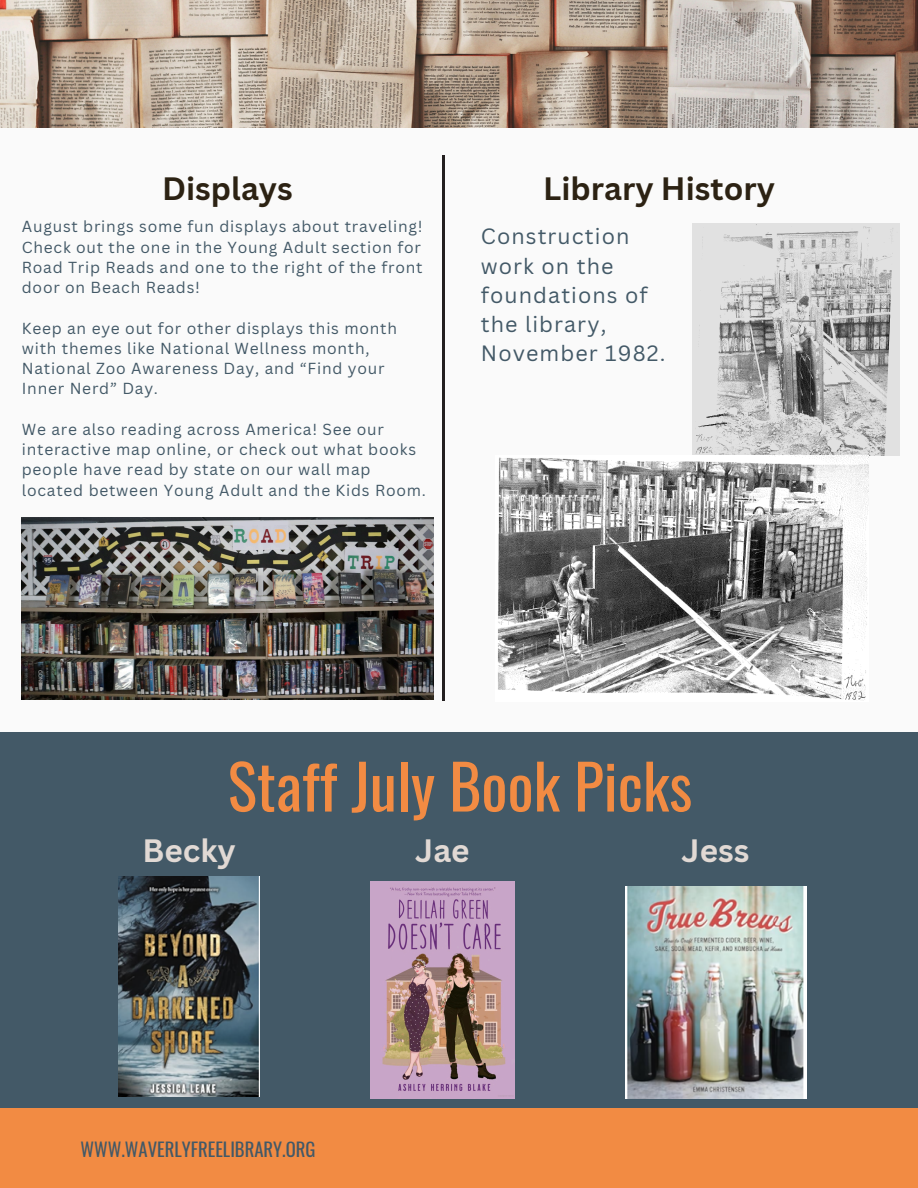
<style>
.page{position:relative;width:918px;height:1188px;background:#fafafa}
.page>*{position:absolute;margin:0;border:0;box-sizing:border-box;transform-origin:0 0}
.t1{font:61.5px "Oswald";color:#f28b43}
.t2{font:700 31.5px "Canva Sans";color:#2c2213}
.t3{font:700 31.5px "Canva Sans";color:#e1d9d4}
.t4{font:21.6px/29.2px "Canva Sans";letter-spacing:.05em;color:#435967}
.t5{font:18.6px "Oswald";color:#435967}
.t6{font:15.6px/20.2px "Canva Sans";letter-spacing:.05em;color:#435967}
</style>
<div class="page">
<div style="left:0;top:1107px;width:918px;height:81px;background:#f28b43"></div>
<img style="left:0;top:0;width:918px;height:127px">
<div style="left:0;top:732px;width:918px;height:375px;background:#435967"></div>
<img style="left:370px;top:882px;width:144px;height:217px">
<hr style="left:443px;top:155px;width:2px;height:546px;background:#231f20">
<img style="left:118px;top:877px;width:142px;height:219px">
<img style="left:625px;top:886px;width:181px;height:213px">
<img style="left:22px;top:518px;width:412px;height:182px">
<img style="left:692px;top:224px;width:207px;height:232px">
<img style="left:498px;top:456px;width:370px;height:244px">
<h2 class="t2" style="left:162px;top:166px;width:132px">Displays</h2>
<h2 class="t2" style="left:543px;top:166px;width:233px">Library History</h2>
<h2 class="t6" style="left:22px;top:216px;width:402px;text-align:justify">August brings some fun displays about traveling!<br>Check out the one in the Young Adult section for Road Trip Reads and one to the right of the front door on Beach Reads!</h2>
<p class="t6" style="left:22px;top:318px;width:377px">Keep an eye out for other displays this month with themes like National Wellness month, National Zoo Awareness Day, and “Find your Inner Nerd” Day.</p>
<p class="t6" style="left:22px;top:419px;width:406px">We are also reading across America! See our interactive map online, or check out what books people have read by state on our wall map located between Young Adult and the Kids Room.</p>
<p class="t4" style="left:481px;top:221px;width:186px">Construction work on the foundations of the library,<br>November 1982.</p>
<h3 class="t1" style="left:228px;top:738px;width:466px">Staff July Book Picks</h3>
<p class="t3" style="left:143px;top:828px;width:95px">Becky</p>
<p class="t3" style="left:415px;top:828px;width:56px">Jae</p>
<h1 class="t3" style="left:682px;top:828px;width:69px">Jess</h1>
<h2 class="t5" style="left:81px;top:1135px;width:236px">WWW.WAVERLYFREELIBRARY.ORG</h2>
</div>
